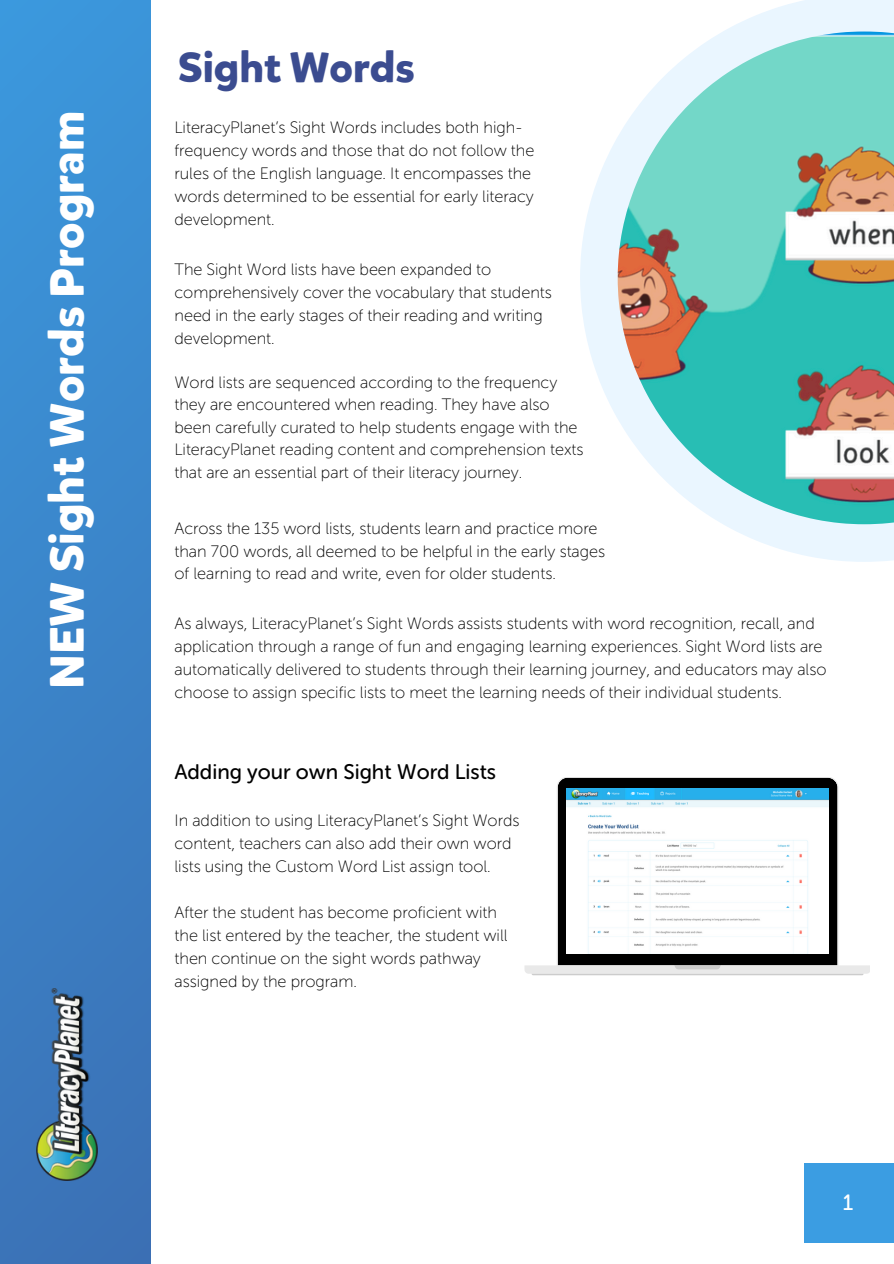
<style>
.page{position:relative;width:894px;height:1264px;background:#fff}
.page>*{position:absolute;margin:0;border:0;box-sizing:border-box;transform-origin:0 0}
.t1{font:47.25px "Mikado Bold DEMO";color:#fff}
.t2{font:42px "Mikado Bold DEMO";color:#3b4c90}
.t3{font:22.05px "Museo Sans Rounded 500";color:#fff}
.t4{font:21px "Museo Sans Rounded 500";color:#000}
.t5{font:16.5px/23px "Museo Sans Rounded 100";color:#000}
</style>
<div class="page">
<div style="left:0;top:0;width:151px;height:1263px;background:linear-gradient(to bottom,#3b97dc,#3b71b5)"></div>
<img style="left:36px;top:988px;width:61px;height:192px">
<div style="left:804px;top:1162px;width:89px;height:80px;background:#3b9de2"></div>
<div style="left:580px;top:0;width:313px;height:562px;background:linear-gradient(to bottom,#f6fbff,#f7fbff)"></div>
<img style="left:617px;top:31px;width:276px;height:493px">
<svg style="left:524px;top:777px;width:346px;height:196px"></svg>
<svg style="left:531px;top:965px;width:332px;height:10px;background:#e2e2e2"></svg>
<img style="left:566px;top:788px;width:262px;height:165px">
<h2 class="t1" style="left:36px;top:689px;width:580px;rotate:-90deg">NEW Sight Words Program</h2>
<h1 class="t2" style="left:178px;top:40px;width:238px">Sight Words</h1>
<p class="t5" style="left:174px;top:116px;width:361px">LiteracyPlanet’s Sight Words includes both high&shy;frequency words and those that do not follow the rules of the English language. It encompasses the words determined to be essential for early literacy development.</p>
<p class="t5" style="left:174px;top:258px;width:379px">The Sight Word lists have been expanded to comprehensively cover the vocabulary that students need in the early stages of their reading and writing development.</p>
<p class="t5" style="left:174px;top:370px;width:384px">Word lists are sequenced according to the frequency</p>
<p class="t5" style="left:174px;top:393px;width:410px;line-height:22.5px">they are encountered when reading. They have also been carefully curated to help students engage with the LiteracyPlanet reading content and comprehension texts that are an essential part of their literacy journey.</p>
<p class="t5" style="left:174px;top:517px;width:432px;line-height:22.5px">Across the 135 word lists, students learn and practice more than 700 words, all deemed to be helpful in the early stages of learning to read and write, even for older students.</p>
<p class="t5" style="left:174px;top:611px;width:653px">As always, LiteracyPlanet’s Sight Words assists students with word recognition, recall, and application through a range of fun and engaging learning experiences. Sight Word lists are automatically delivered to students through their learning journey, and educators may also choose to assign specific lists to meet the learning needs of their individual students.</p>
<p class="t4" style="left:174px;top:759px;width:323px">Adding your own Sight Word Lists</p>
<p class="t5" style="left:174px;top:809px;width:346px">In addition to using LiteracyPlanet’s Sight Words content, teachers can also add their own word lists using the Custom Word List assign tool.</p>
<p class="t5" style="left:174px;top:901px;width:334px">After the student has become proficient with the list entered by the teacher, the student will then continue on the sight words pathway assigned by the program.</p>
<p class="t3" style="left:842px;top:1188px;width:12px">1</p>
</div>
